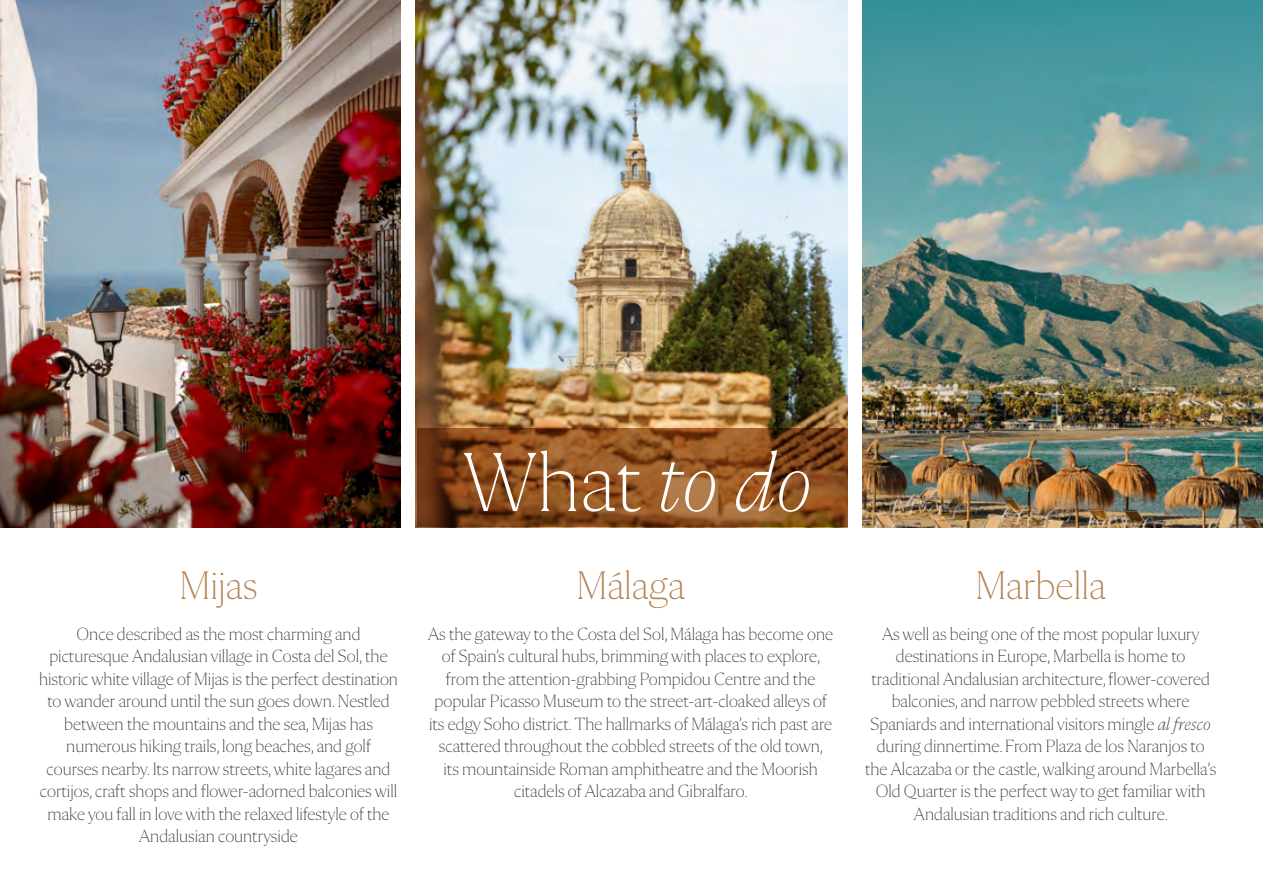
<style>
.page{position:relative;width:1263px;height:893px;background:#fff}
.page>*{position:absolute;margin:0;border:0;box-sizing:border-box;transform-origin:0 0}
.t1{font:200 85.35px "Flecha M";color:#fff}
.t2{font:200 40.5px "Flecha M";color:#b48150}
.t3{font:200 18px/22.5px "Flecha M";color:#353a36;text-align:center}
.s1{font-style:italic}
</style>
<div class="page">
<img style="left:415px;top:0;width:432px;height:527px">
<svg style="left:417px;top:428px;width:430px;height:99px;background:#864c1e"></svg>
<img style="left:862px;top:0;width:401px;height:527px">
<img style="left:0;top:0;width:401px;height:527px">
<h2 class="t2" style="left:179px;top:564px;width:80px">Mijas</h2>
<p class="t3" style="left:39px;top:622px;width:361px">Once described as the most charming and picturesque Andalusian village in Costa del Sol, the historic white village of Mijas is the perfect destination to wander around until the sun goes down. Nestled between the mountains and the sea, Mijas has numerous hiking trails, long beaches, and golf courses nearby. Its narrow streets, white lagares and cortijos, craft shops and flower-adorned balconies will make you fall in love with the relaxed lifestyle of the Andalusian countryside</p>
<h1 class="t1" style="left:463px;top:436px;width:351px">What <span class="s1">to do</span></h1>
<h2 class="t2" style="left:576px;top:564px;width:110px">Málaga</h2>
<p class="t3" style="left:428px;top:622px;width:406px">As the gateway to the Costa del Sol, Málaga has become one of Spain’s cultural hubs, brimming with places to explore, from the attention-grabbing Pompidou Centre and the popular Picasso Museum to the street-art-cloaked alleys of its edgy Soho district. The hallmarks of Málaga’s rich past are scattered throughout the cobbled streets of the old town,<br>its mountainside Roman amphitheatre and the Moorish citadels of Alcazaba and Gibralfaro.</p>
<h2 class="t2" style="left:975px;top:564px;width:132px">Marbella</h2>
<p class="t3" style="left:865px;top:622px;width:353px">As well as being one of the most popular luxury destinations in Europe, Marbella is home to traditional Andalusian architecture, flower-covered balconies, and narrow pebbled streets where Spaniards and international visitors mingle <span class="s1">al fresco </span>during dinnertime. From Plaza de los Naranjos to the Alcazaba or the castle, walking around Marbella’s Old Quarter is the perfect way to get familiar with Andalusian traditions and rich culture.</p>
</div>
